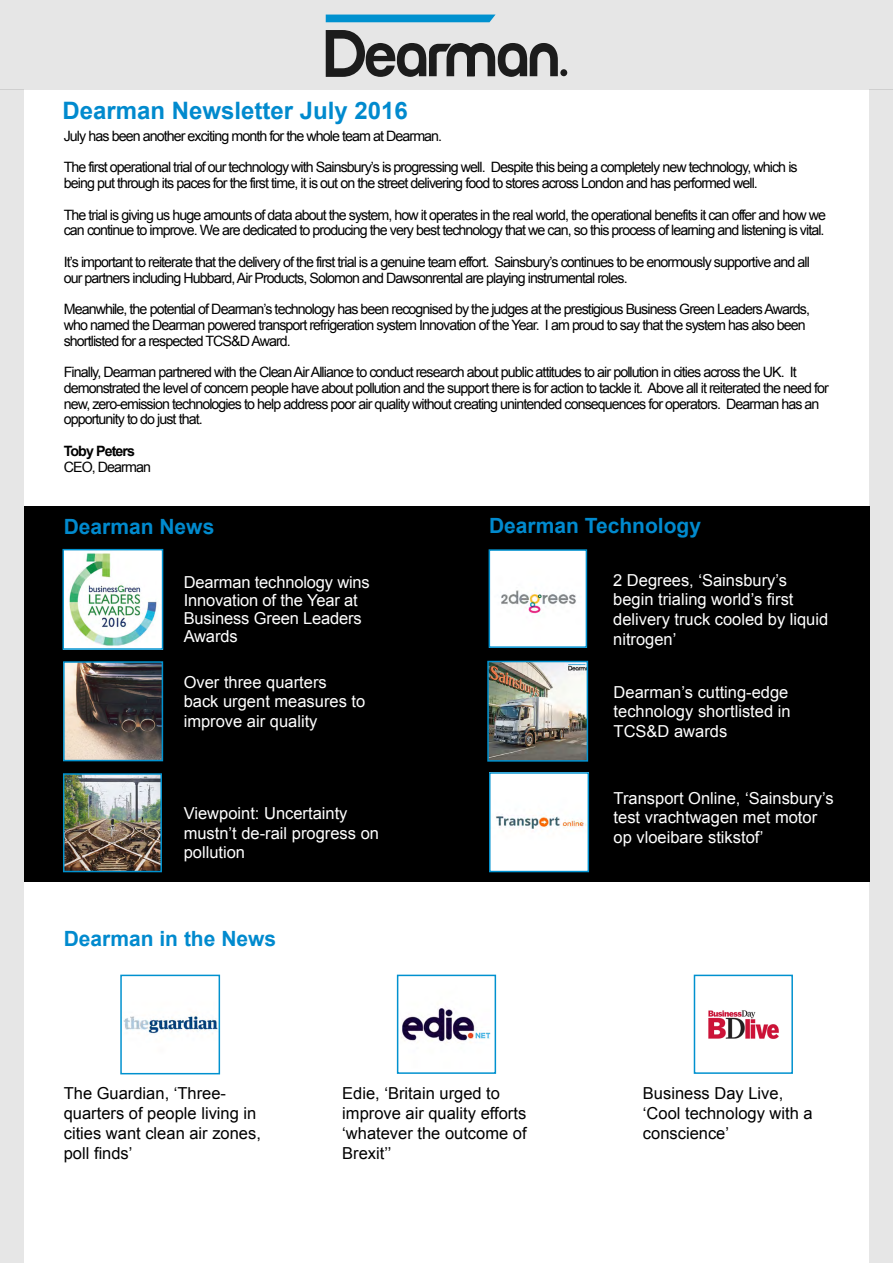
<style>
.page{position:relative;width:893px;height:1263px;background:#fff}
.page>*{position:absolute;margin:0;border:0;box-sizing:border-box;transform-origin:0 0}
.t1{font:700 24px "Arial";color:#018ace}
.t2{font:700 21px "Arial";color:#018ace}
.t3{font:16.5px/19.8px "Arial";color:#fff}
.t4{font:16.5px/19.8px "Arial";color:#000}
.t5{font:14.25px/15.8px "Arial";letter-spacing:-.065em;color:#000}
.t6{font:700 14.25px "Arial";letter-spacing:-.065em;color:#000}
</style>
<div class="page">
<div style="left:24px;top:506px;width:846px;height:376px;background:#000"></div>
<div style="left:1px;top:0;width:892px;height:89px;background:#e6e6e6"></div>
<img style="left:66px;top:776px;width:93px;height:93px">
<div style="left:63px;top:773px;width:99px;height:99px;border:2px solid #0091cf"></div>
<img style="left:65px;top:552px;width:95px;height:95px">
<div style="left:62px;top:549px;width:101px;height:101px;border:2px solid #0091cf"></div>
<img style="left:66px;top:664px;width:94px;height:94px">
<div style="left:63px;top:661px;width:100px;height:100px;border:2px solid #0091cf"></div>
<img style="left:492px;top:552px;width:92px;height:93px">
<div style="left:489px;top:549px;width:98px;height:99px;border:2px solid #0091cf"></div>
<img style="left:492px;top:775px;width:94px;height:94px">
<div style="left:489px;top:772px;width:100px;height:100px;border:2px solid #0091cf"></div>
<img style="left:490px;top:664px;width:95px;height:95px">
<div style="left:487px;top:661px;width:101px;height:101px;border:2px solid #0091cf"></div>
<img style="left:401px;top:1008px;width:90px;height:35px">
<div style="left:397px;top:975px;width:99px;height:99px;border:2px solid #0091cf"></div>
<img style="left:123px;top:1014px;width:94px;height:21px">
<div style="left:120px;top:975px;width:100px;height:99px;border:2px solid #0091cf"></div>
<img style="left:708px;top:1010px;width:71px;height:29px">
<div style="left:694px;top:975px;width:99px;height:99px;border:2px solid #0091cf"></div>
<svg style="left:326px;top:30px;width:232px;height:47px"></svg>
<svg style="left:326px;top:15px;width:169px;height:7px"></svg>
<div style="left:560px;top:69px;width:7px;height:7px;background:#1c1c1c;border-radius:50%"></div>
<div style="left:1px;top:89px;width:23px;height:1174px;background:#e6e6e6"></div>
<div style="left:870px;top:89px;width:23px;height:1174px;background:#e6e6e6"></div>
<h1 class="t1" style="left:62px;top:94px;width:347px">Dearman Newsletter July 2016</h1>
<p class="t5" style="left:64px;top:128px;width:380px">July has been another exciting month for the whole team at Dearman.</p>
<p class="t5" style="left:64px;top:160px;width:735px">The first operational trial of our technology with Sainsbury’s is progressing well. Despite this being a completely new technology, which is being put through its paces for the first time, it is out on the street delivering food to stores across London and has performed well.</p>
<p class="t5" style="left:64px;top:207px;width:764px">The trial is giving us huge amounts of data about the system, how it operates in the real world, the operational benefits it can offer and how we can continue to improve. We are dedicated to producing the very best technology that we can, so this process of learning and listening is vital.</p>
<p class="t5" style="left:64px;top:254px;width:748px">It’s important to reiterate that the delivery of the first trial is a genuine team effort. Sainsbury’s continues to be enormously supportive and all our partners including Hubbard, Air Products, Solomon and Dawsonrental are playing instrumental roles.</p>
<p class="t5" style="left:64px;top:301px;width:748px">Meanwhile, the potential of Dearman’s technology has been recognised by the judges at the prestigious Business Green Leaders Awards, who named the Dearman powered transport refrigeration system Innovation of the Year. I am proud to say that the system has also been shortlisted for a respected TCS&amp;D Award.</p>
<p class="t5" style="left:64px;top:364px;width:767px">Finally, Dearman partnered with the Clean Air Alliance to conduct research about public attitudes to air pollution in cities across the UK. It demonstrated the level of concern people have about pollution and the support there is for action to tackle it. Above all it reiterated the need for new, zero-emission technologies to help address poor air quality without creating unintended consequences for operators. Dearman has an opportunity to do just that.</p>
<p class="t6" style="left:64px;top:441px;width:73px">Toby Peters</p>
<p class="t5" style="left:64px;top:459px;width:89px">CEO, Dearman</p>
<h2 class="t2" style="left:64px;top:512px;width:152px">Dearman News</h2>
<h2 class="t2" style="left:489px;top:512px;width:213px">Dearman Technology</h2>
<p class="t3" style="left:184px;top:574px;width:188px;line-height:18px">Dearman technology wins<br>Innovation of the Year at<br>Business Green Leaders<br>Awards</p>
<p class="t3" style="left:184px;top:672px;width:183px">Over three quarters back urgent measures to improve air quality</p>
<p class="t3" style="left:184px;top:803px;width:197px">Viewpoint: Uncertainty mustn’t de-rail progress on pollution</p>
<h2 class="t2" style="left:64px;top:925px;width:214px">Dearman in the News</h2>
<p class="t3" style="left:613px;top:570px;width:217px">2 Degrees, ‘Sainsbury’s begin trialing world’s first delivery truck cooled by liquid nitrogen’</p>
<p class="t3" style="left:614px;top:682px;width:178px">Dearman’s cutting-edge technology shortlisted in<br>TCS&amp;D awards</p>
<p class="t3" style="left:614px;top:788px;width:222px">Transport Online, ‘Sainsbury’s test vrachtwagen met motor op vloeibare stikstof’</p>
<p class="t4" style="left:64px;top:1084px;width:199px">The Guardian, ‘Three&shy;quarters of people living in cities want clean air zones, poll finds’</p>
<p class="t4" style="left:342px;top:1084px;width:186px">Edie, ‘Britain urged to improve air quality efforts ‘whatever the outcome of<br>Brexit’’</p>
<p class="t4" style="left:643px;top:1084px;width:171px">Business Day Live, ‘Cool technology with a conscience’</p>
</div>
